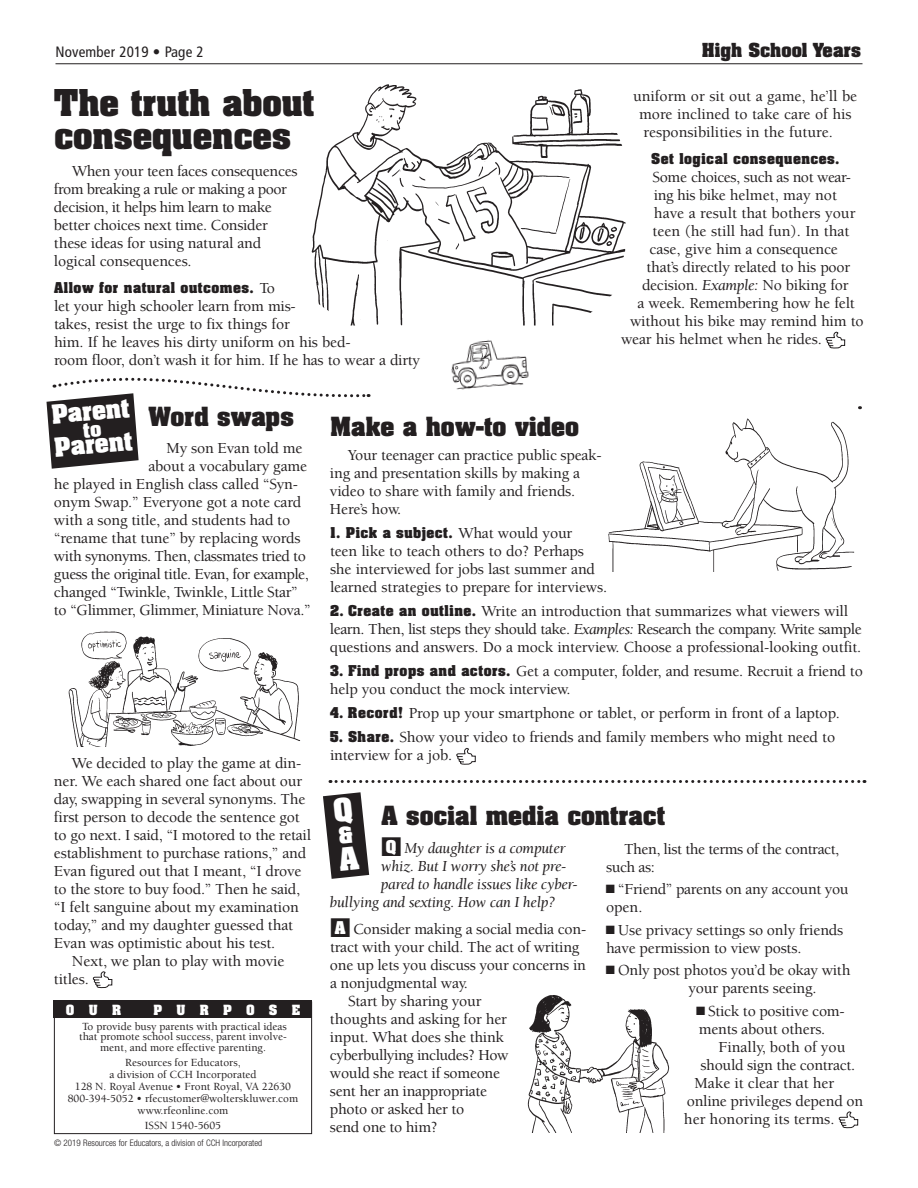
<style>
.page{position:relative;width:918px;height:1188px;background:#fff}
.page>*{position:absolute;margin:0;border:0;box-sizing:border-box;transform-origin:0 0}
.t1{font:700 31.5px "Aachen";letter-spacing:-.005em;color:#231f20}
.t2{font:700 22.5px "Aachen";color:#231f20}
.t3{font:700 22.5px "Aachen";color:#fff}
.t4{font:700 16.5px "Aachen";color:#231f20}
.t5{font:500 15.75px/18px "Berkeley Std";letter-spacing:-.01em;color:#231f20}
.t6{font:500 15.75px/18px "Berkeley Std";letter-spacing:-.03em;color:#231f20}
.t7{font:italic 15.75px "Berkeley Std";letter-spacing:-.015em;color:#231f20}
.t8{font:condensed 15px "Frutiger LT Pro";letter-spacing:.01em;color:#231f20}
.t9{font:700 12.75px "Aachen";letter-spacing:.04em;color:#231f20}
.t10{font:700 12px "Aachen";letter-spacing:1.195em;color:#fff}
.t11{font:500 11.25px/12px "Berkeley Std";color:#231f20;text-align:center}
.t12{font:300 condensed 9px "Helvetica Neue";color:#231f20}
.s1{font-weight:400;font-style:italic}
.s2{font-family:"Berkeley Std";font-weight:500;font-size:15.75px}
.s3{font-family:"Aachen";font-weight:700;font-size:12.75px}
.s4{font-family:"Aachen";font-weight:700;font-style:normal;font-size:15px;color:#fff}
.s5{font-family:"Aachen";font-weight:700;font-size:15px;color:#fff}
</style>
<div class="page">
<svg style="left:330px;top:780px;width:535px;height:3px"></svg>
<hr style="left:56px;top:63px;width:806px;height:1px;background:#231f20">
<img style="left:311px;top:84px;width:315px;height:242px">
<img style="left:451px;top:340px;width:78px;height:50px">
<svg style="left:826px;top:331px;width:19px;height:18px"></svg>
<img style="left:68px;top:631px;width:232px;height:115px">
<img style="left:608px;top:418px;width:247px;height:153px">
<svg style="left:456px;top:748px;width:20px;height:17px"></svg>
<svg style="left:93px;top:971px;width:19px;height:18px"></svg>
<img style="left:527px;top:995px;width:143px;height:138px">
<div style="left:54px;top:1000px;width:258px;height:18px;background:#231f20"></div>
<div style="left:54px;top:1002px;width:258px;height:132px;border:1px solid #231f20"></div>
<svg style="left:839px;top:1111px;width:19px;height:18px"></svg>
<svg style="left:46px;top:377px;width:323px;height:92px"></svg>
<svg style="left:323px;top:792px;width:46px;height:87px"></svg>
<h1 class="t8" style="left:56px;top:43px;width:150px">November 2019 • Page 2</h1>
<h1 class="t4" style="left:702px;top:39px;width:161px">High School Years</h1>
<p class="t5" style="left:633px;top:87px;width:226px">uniform or sit out a game, he’ll be</p>
<h2 class="t1" style="left:54px;top:80px;width:262px">The truth about</h2>
<p class="t5" style="left:639px;top:105px;width:214px">more inclined to take care of his responsibilities in the future.</p>
<h2 class="t1" style="left:54px;top:113px;width:239px">consequences</h2>
<h3 class="t9" style="left:651px;top:150px;width:190px">Set logical consequences.</h3>
<p class="t5" style="left:72px;top:162px;width:227px">When your teen faces consequences</p>
<p class="t6" style="left:652px;top:168px;width:200px">Some choices, such as not wear-</p>
<p class="t6" style="left:54px;top:180px;width:235px">from breaking a rule or making a poor</p>
<p class="t5" style="left:654px;top:186px;width:185px">ing his bike helmet, may not</p>
<p class="t6" style="left:54px;top:198px;width:219px">decision, it helps him learn to make</p>
<p class="t5" style="left:654px;top:204px;width:203px">have a result that bothers your</p>
<p class="t5" style="left:54px;top:216px;width:215px">better choices next time. Consider</p>
<p class="t5" style="left:652px;top:222px;width:199px">teen (he still had fun). In that</p>
<p class="t5" style="left:54px;top:234px;width:209px">these ideas for using natural and</p>
<p class="t5" style="left:650px;top:240px;width:190px">case, give him a consequence</p>
<p class="t5" style="left:54px;top:252px;width:139px">logical consequences.</p>
<p class="t5" style="left:647px;top:258px;width:205px">that’s directly related to his poor</p>
<h3 class="t9" style="left:54px;top:278px;width:201px">Allow for natural outcomes.</h3>
<p class="t5" style="left:259px;top:279px;width:17px">To</p>
<p class="t5" style="left:642px;top:276px;width:208px">decision. <span class="s1">Example:</span> No biking for</p>
<p class="t5" style="left:54px;top:297px;width:243px">let your high schooler learn from mis-</p>
<p class="t5" style="left:638px;top:294px;width:219px">a week. Remembering how he felt</p>
<p class="t5" style="left:54px;top:315px;width:237px">takes, resist the urge to fix things for</p>
<p class="t5" style="left:630px;top:312px;width:235px">without his bike may remind him to</p>
<p class="t5" style="left:54px;top:333px;width:298px">him. If he leaves his dirty uniform on his bed-</p>
<p class="t5" style="left:621px;top:330px;width:202px">wear his helmet when he rides.</p>
<p class="t5" style="left:54px;top:351px;width:368px">room floor, don’t wash it for him. If he has to wear a dirty</p>
<h2 class="t3" style="left:50px;top:398px;width:80px;rotate:-5deg">Parent</h2>
<h2 class="t3" style="left:53px;top:431px;width:80px;rotate:-5deg">Parent</h2>
<p class="t5" style="left:54px;top:475px;width:259px">he played in English class called “Syn&shy;onym Swap.” Everyone got a note card with a song title, and students had to “rename that tune” by replacing words with synonyms. Then, classmates tried to guess the original title. Evan, for example, changed “Twinkle, Twinkle, Little Star” to “Glimmer, Glimmer, Miniature Nova.”</p>
<h2 class="t2" style="left:148px;top:400px;width:147px">Word swaps</h2>
<h2 class="t2" style="left:330px;top:411px;width:251px">Make a how-to video</h2>
<p class="t5" style="left:166px;top:439px;width:138px">My son Evan told me</p>
<p class="t5" style="left:348px;top:447px;width:255px">Your teenager can practice public speak-</p>
<p class="t5" style="left:148px;top:457px;width:160px">about a vocabulary game</p>
<p class="t5" style="left:330px;top:465px;width:252px">ing and presentation skills by making a</p>
<p class="t5" style="left:330px;top:483px;width:247px">video to share with family and friends.<br>Here’s how.</p>
<p class="t9" style="left:330px;top:524px;width:244px">1. Pick a subject. <span class="s2">What would your</span></p>
<p class="t5" style="left:330px;top:543px;width:279px">teen like to teach others to do? Perhaps she interviewed for jobs last summer and learned strategies to prepare for interviews.</p>
<p class="t5" style="left:330px;top:603px;width:533px"><span class="s3">2. Create an outline.</span> Write an introduction that summarizes what viewers will learn. Then, list steps they should take. <span class="s1">Examples:</span> Research the company. Write sample questions and answers. Do a mock interview. Choose a professional-looking outfit.</p>
<p class="t5" style="left:330px;top:663px;width:534px"><span class="s3">3. Find props and actors.</span> Get a computer, folder, and resume. Recruit a friend to help you conduct the mock interview.</p>
<p class="t5" style="left:330px;top:705px;width:512px"><span class="s3">4. Record!</span> Prop up your smartphone or tablet, or perform in front of a laptop.</p>
<p class="t5" style="left:330px;top:729px;width:507px"><span class="s3">5. Share.</span> Show your video to friends and family members who might need to interview for a job.</p>
<p class="t5" style="left:54px;top:754px;width:250px;text-align:right">We decided to play the game at din&shy;ner. We each shared one fact about our</p>
<p class="t5" style="left:54px;top:790px;width:259px">day, swapping in several synonyms. The first person to decode the sentence got to go next. I said, “I motored to the retail establishment to purchase rations,” and Evan figured out that I meant, “I drove</p>
<h2 class="t2" style="left:382px;top:800px;width:285px">A social media contract</h2>
<p class="t7" style="left:381px;top:840px;width:186px">■<span class="s4">Q</span> My daughter is a computer</p>
<p class="t6" style="left:624px;top:840px;width:217px">Then, list the terms of the contract,</p>
<p class="t7" style="left:381px;top:858px;width:187px">whiz. But I worry she’s not pre-</p>
<p class="t5" style="left:606px;top:858px;width:50px">such as:</p>
<p class="t7" style="left:381px;top:876px;width:198px">pared to handle issues like cyber-</p>
<p class="t5" style="left:54px;top:880px;width:248px">to the store to buy food.” Then he said,</p>
<p class="t5" style="left:606px;top:881px;width:244px">■■“Friend” parents on any account you</p>
<p class="t7" style="left:330px;top:894px;width:227px">bullying and sexting. How can I help?</p>
<p class="t5" style="left:54px;top:898px;width:246px">“I felt sanguine about my examination</p>
<p class="t5" style="left:606px;top:899px;width:38px">open.</p>
<p class="t5" style="left:54px;top:916px;width:241px">today,” and my daughter guessed that</p>
<p class="t5" style="left:330px;top:920px;width:258px">■<span class="s5">A</span> Consider making a social media con-</p>
<p class="t5" style="left:606px;top:921px;width:239px">■■Use privacy settings so only friends</p>
<p class="t5" style="left:54px;top:934px;width:223px">Evan was optimistic about his test.</p>
<p class="t5" style="left:330px;top:938px;width:251px">tract with your child. The act of writing</p>
<p class="t5" style="left:606px;top:939px;width:197px">have permission to view posts.</p>
<p class="t5" style="left:72px;top:952px;width:214px">Next, we plan to play with movie</p>
<p class="t5" style="left:330px;top:956px;width:257px">one up lets you discuss your concerns in</p>
<p class="t5" style="left:606px;top:962px;width:246px">■■Only post photos you’d be okay with</p>
<p class="t5" style="left:54px;top:970px;width:36px">titles.</p>
<p class="t5" style="left:330px;top:974px;width:140px">a nonjudgmental way.</p>
<p class="t5" style="left:689px;top:980px;width:130px">your parents seeing.</p>
<p class="t5" style="left:348px;top:993px;width:135px">Start by sharing your</p>
<h2 class="t10" style="left:66px;top:1001px;width:57px">OUR</h2>
<h2 class="t10" style="left:153px;top:1001px;width:148px">PURPOSE</h2>
<p class="t5" style="left:696px;top:1002px;width:150px">■■Stick to positive com-</p>
<p class="t11" style="left:79px;top:1021px;width:209px;line-height:10.5px">To provide busy parents with practical ideas that promote school success, parent involve&shy;ment, and more effective parenting.</p>
<p class="t11" style="left:68px;top:1057px;width:232px">Resources for Educators,<br>a division of CCH Incorporated<br>128 N. Royal Avenue • Front Royal, VA 22630<br>800-394-5052 • rfecustomer@wolterskluwer.com www.rfeonline.com</p>
<p class="t11" style="left:145px;top:1120px;width:78px">ISSN 1540-5605</p>
<p class="t5" style="left:330px;top:1119px;width:109px">send one to him?</p>
<p class="t12" style="left:54px;top:1137px;width:210px">© 2019 Resources for Educators, a division of CCH Incorporated</p>
<p class="t5" style="left:330px;top:1011px;width:179px">thoughts and asking for her</p>
<p class="t5" style="left:699px;top:1020px;width:128px">ments about others.</p>
<p class="t5" style="left:330px;top:1029px;width:175px">input. What does she think</p>
<p class="t5" style="left:700px;top:1038px;width:156px;text-align:center">Finally, both of you should sign the contract.</p>
<p class="t6" style="left:330px;top:1047px;width:180px">cyberbullying includes? How would she react if someone</p>
<p class="t5" style="left:687px;top:1074px;width:178px;text-indent:7px">Make it clear that her online privileges depend on</p>
<p class="t5" style="left:330px;top:1083px;width:159px">sent her an inappropriate photo or asked her to</p>
<p class="t5" style="left:684px;top:1110px;width:152px">her honoring its terms.</p>
</div>
